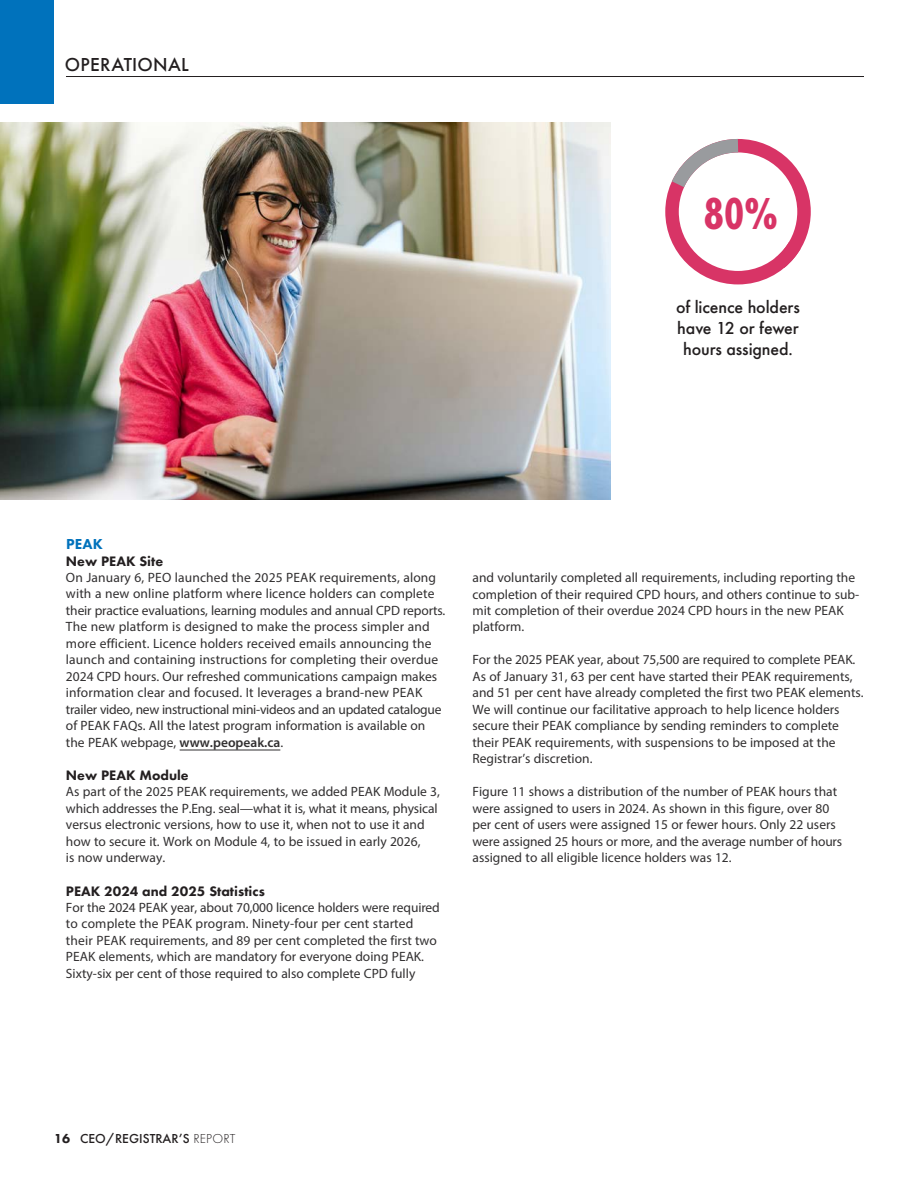
<style>
.page{position:relative;width:918px;height:1188px;background:#fff}
.page>*{position:absolute;margin:0;border:0;box-sizing:border-box;transform-origin:0 0}
.t1{font:700 46.5px "Futura PT Cond";color:#d83466}
.t2{font:500 19.5px "Futura PT";letter-spacing:.015em;color:#231f20}
.Body_Myriad{font:500 18px/21px "Futura PT";letter-spacing:-.01em;color:#231f20;text-align:center}
.Body_Myriad-2{font:800 15px "Futura PT";color:#0072bc}
.Body_Myriad-3{font:800 14.25px "Futura PT";color:#231f20}
.Body_Myriad-4{font:13.5px/16.5px "Myriad Pro";color:#312f30}
.Body_Fru_Indent_2017{font:500 13.5px "Futura PT";color:#231f20}
.s1{font-weight:600}
.s2{font-weight:800}
.s3{font-weight:300}
</style>
<div class="page">
<hr style="left:66px;top:76px;width:798px;height:1px;background:#231f20">
<svg style="left:665px;top:138px;width:146px;height:147px"></svg>
<hr style="left:180px;top:750px;width:100px;height:1px;background:#312f30">
<img style="left:0;top:123px;width:611px;height:377px">
<div style="left:0;top:0;width:54px;height:104px;background:#0072bc"></div>
<p class="t2" style="left:65px;top:52px;width:125px">OPERATIONAL</p>
<p class="t1" style="left:704px;top:187px;width:76px">80%</p>
<p class="Body_Myriad" style="left:676px;top:296px;width:125px">of licence holders have 12 or fewer hours assigned.</p>
<p class="Body_Myriad-2" style="left:66px;top:535px;width:38px">PEAK</p>
<p class="Body_Myriad-3" style="left:66px;top:552px;width:99px">New PEAK Site</p>
<p class="Body_Myriad-4" style="left:66px;top:569px;width:381px">On January 6, PEO launched the 2025 PEAK requirements, along with a new online platform where licence holders can complete their practice evaluations, learning modules and annual CPD reports.<br>The new platform is designed to make the process simpler and more efficient. Licence holders received emails announcing the launch and containing instructions for completing their overdue 2024 CPD hours. Our refreshed communications campaign makes information clear and focused. It leverages a brand-new PEAK trailer video, new instructional mini-videos and an updated catalogue of PEAK FAQs. All the latest program information is available on the PEAK webpage, <span class="s1">www.peopeak.ca</span>.</p>
<p class="Body_Myriad-3" style="left:66px;top:766px;width:124px">New PEAK Module</p>
<p class="Body_Myriad-4" style="left:66px;top:784px;width:375px">As part of the 2025 PEAK requirements, we added PEAK Module 3, which addresses the P.Eng. seal—what it is, what it means, physical versus electronic versions, how to use it, when not to use it and how to secure it. Work on Module 4, to be issued in early 2026,<br>is now underway.</p>
<p class="Body_Myriad-3" style="left:66px;top:882px;width:200px">PEAK 2024 and 2025 Statistics</p>
<p class="Body_Myriad-4" style="left:66px;top:899px;width:375px">For the 2024 PEAK year, about 70,000 licence holders were required to complete the PEAK program. Ninety-four per cent started their PEAK requirements, and 89 per cent completed the first two PEAK elements, which are mandatory for everyone doing PEAK.<br>Sixty-six per cent of those required to also complete CPD fully</p>
<p class="Body_Myriad-4" style="left:472px;top:569px;width:388px">and voluntarily completed all requirements, including reporting the completion of their required CPD hours, and others continue to sub&shy;mit completion of their overdue 2024 CPD hours in the new PEAK platform.</p>
<p class="Body_Myriad-4" style="left:472px;top:651px;width:393px">For the 2025 PEAK year, about 75,500 are required to complete PEAK.<br>As of January 31, 63 per cent have started their PEAK requirements, and 51 per cent have already completed the first two PEAK elements.<br>We will continue our facilitative approach to help licence holders secure their PEAK compliance by sending reminders to complete their PEAK requirements, with suspensions to be imposed at the Registrar’s discretion.</p>
<p class="Body_Myriad-4" style="left:472px;top:783px;width:371px">Figure 11 shows a distribution of the number of PEAK hours that were assigned to users in 2024. As shown in this figure, over 80 per cent of users were assigned 15 or fewer hours. Only 22 users were assigned 25 hours or more, and the average number of hours assigned to all eligible licence holders was 12.</p>
<p class="Body_Fru_Indent_2017" style="left:54px;top:1130px;width:183px"><span class="s2">16</span> CEO/REGISTRAR’S <span class="s3">REPORT</span></p>
</div>
